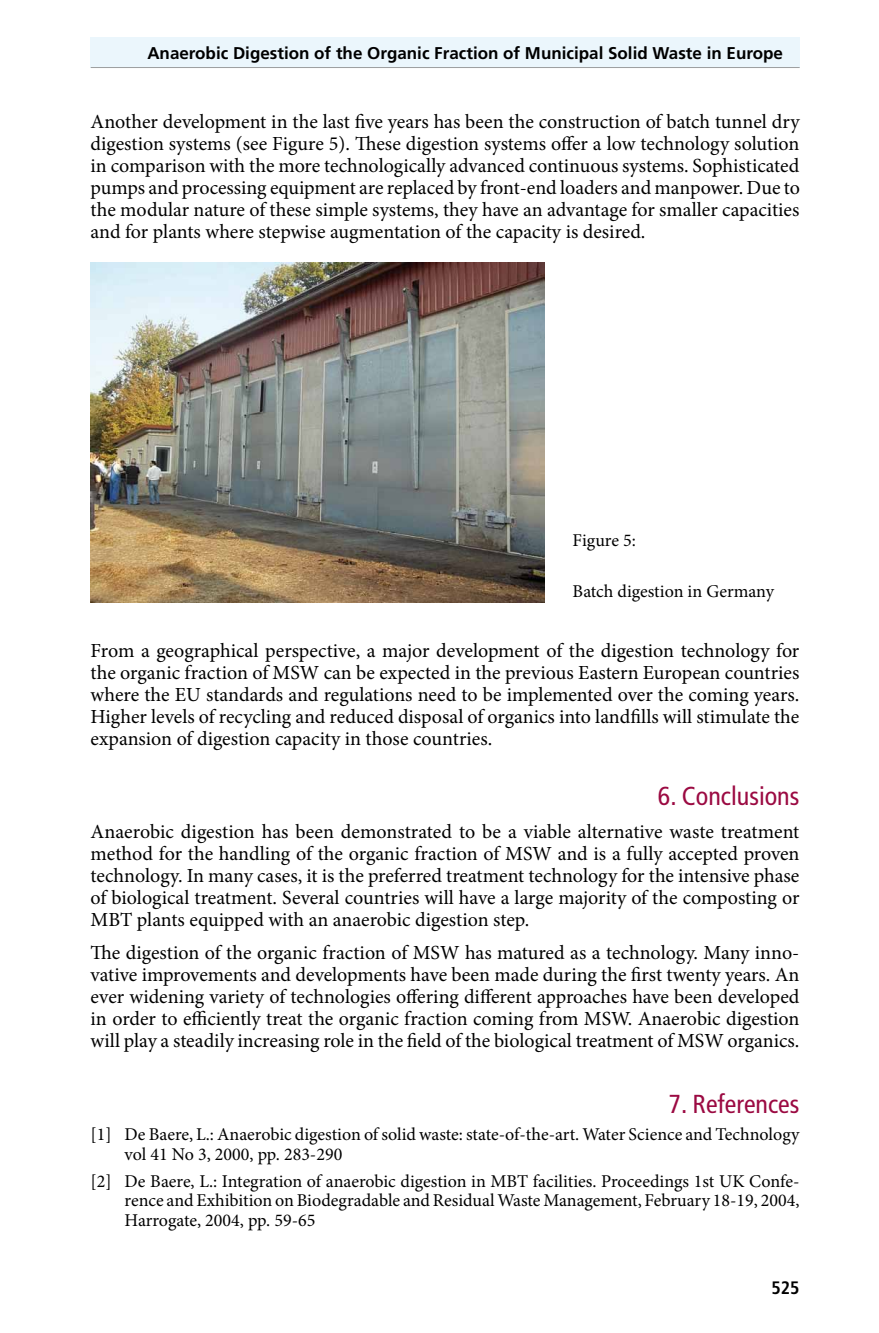
<style>
.page{position:relative;width:879px;height:1333px;background:#fff}
.page>*{position:absolute;margin:0;border:0;box-sizing:border-box;transform-origin:0 0}
.t1{font:condensed 26px "Frutiger";color:#9b0a42}
.t2{font:20px/22px "Minion Pro";color:#000;text-align:justify}
.t3{font:18px/19.2px "Minion Pro";color:#000}
.t4{font:700 condensed 18px "Frutiger";color:#000}
.t5{font:700 17px "Frutiger";color:#000}
</style>
<div class="page">
<div style="left:90px;top:37px;width:709px;height:31px;background:#ebf6fc"></div>
<hr style="left:91px;top:67px;width:708px;height:1px;background:#9c9e9f">
<img style="left:91px;top:262px;width:453px;height:340px">
<p class="t5" style="left:147px;top:43px;width:637px">Anaerobic Digestion of the Organic Fraction of Municipal Solid Waste in Europe</p>
<p class="t2" style="left:91px;top:111px;width:711px">Another development in the last five years has been the construction of batch tunnel dry digestion systems (see Figure 5). These digestion systems offer a low technology solution in comparison with the more technologically advanced continuous systems. Sophisticated pumps and processing equipment are replaced by front-end loaders and manpower. Due to the modular nature of these simple systems, they have an advantage for smaller capacities and for plants where stepwise augmentation of the capacity is desired.</p>
<p class="t3" style="left:572px;top:531px;width:65px">Figure 5:</p>
<p class="t3" style="left:572px;top:582px;width:203px">Batch digestion in Germany</p>
<p class="t2" style="left:91px;top:639px;width:710px">From a geographical perspective, a major development of the digestion technology for the organic fraction of MSW can be expected in the previous Eastern European countries where the EU standards and regulations need to be implemented over the coming years.<br>Higher levels of recycling and reduced disposal of organics into landfills will stimulate the expansion of digestion capacity in those countries.</p>
<h1 class="t1" style="left:658px;top:780px;width:143px">6. Conclusions</h1>
<p class="t2" style="left:91px;top:820px;width:710px">Anaerobic digestion has been demonstrated to be a viable alternative waste treatment method for the handling of the organic fraction of MSW and is a fully accepted proven technology. In many cases, it is the preferred treatment technology for the intensive phase of biological treatment. Several countries will have a large majority of the composting or MBT plants equipped with an anaerobic digestion step.</p>
<p class="t2" style="left:91px;top:942px;width:710px">The digestion of the organic fraction of MSW has matured as a technology. Many inno&shy;vative improvements and developments have been made during the first twenty years. An ever widening variety of technologies offering different approaches have been developed in order to efficiently treat the organic fraction coming from MSW. Anaerobic digestion will play a steadily increasing role in the field of the biological treatment of MSW organics.</p>
<h1 class="t1" style="left:668px;top:1088px;width:132px">7. References</h1>
<p class="t3" style="left:125px;top:1124px;width:676px;text-indent:-34px">[1] De Baere, L.: Anaerobic digestion of solid waste: state-of-the-art. Water Science and Technology vol 41 No 3, 2000, pp. 283-290</p>
<p class="t3" style="left:125px;top:1171px;width:676px;text-align:justify;text-indent:-34px">[2] De Baere, L.: Integration of anaerobic digestion in MBT facilities. Proceedings 1st UK Confe&shy;rence and Exhibition on Biodegradable and Residual Waste Management, February 18-19, 2004, Harrogate, 2004, pp. 59-65</p>
<p class="t4" style="left:771px;top:1276px;width:30px">525</p>
</div>
